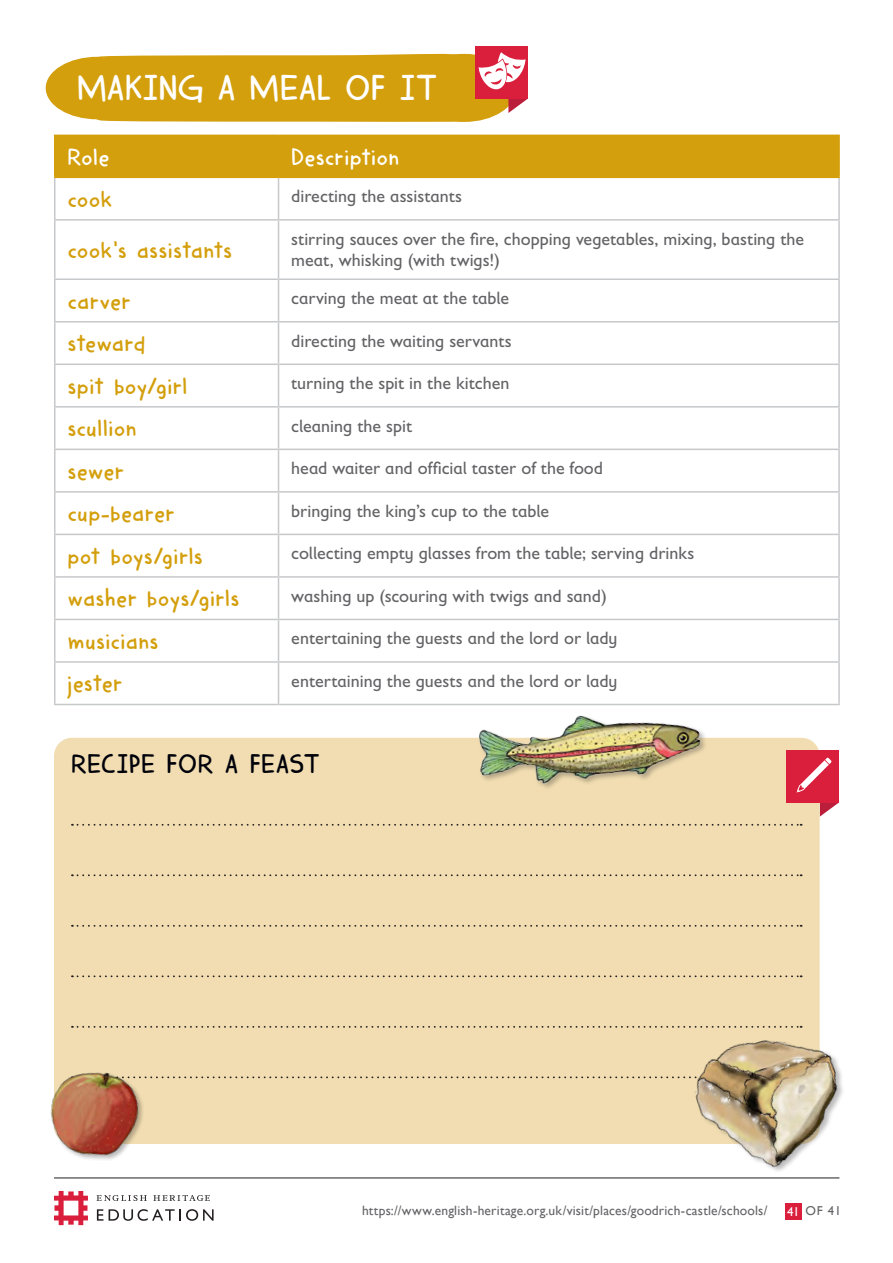
<style>
.page{position:relative;width:893px;height:1263px;background:#fff}
.page>*{position:absolute;margin:0;border:0;box-sizing:border-box;transform-origin:0 0}
.Page_heading{font:36px "Harimau Dua";letter-spacing:-.02em;color:#fff}
.Gill_Sans_Infant_MT{font:27px "Harimau Dua";letter-spacing:-.005em;color:#00010a}
.Gill_Sans_Infant_MT-2{font:24px "Harimau Dua";color:#d49f0c}
.Gill_Sans_Infant_MT-3{font:24px "Harimau Dua";letter-spacing:-.005em;color:#fff}
.Gill_Sans_Infant_MT-4{font:24px "Harimau Dua";letter-spacing:-.02em;color:#d49f0c}
.Body_copy{font:18px/21.6px "Gill Sans Infant Std";color:#636366}
.t1{font:13.5px "Gill Sans";letter-spacing:.015em;color:#636366}
.t2{font:12.9px "Gill Sans";color:#636366}
.s1{color:#fff}
</style>
<div class="page">
<hr style="left:54px;top:1177px;width:785px;height:1px;background:#231f20">
<svg style="left:96px;top:1195px;width:51px;height:6px"></svg>
<svg style="left:153px;top:1195px;width:57px;height:6px"></svg>
<svg style="left:54px;top:1191px;width:34px;height:34px"></svg>
<svg style="left:97px;top:1209px;width:6px;height:11px"></svg>
<svg style="left:109px;top:1209px;width:105px;height:12px"></svg>
<div style="left:785px;top:1203px;width:16px;height:16px;background:#da1f3d"></div>
<div style="left:46px;top:57px;width:103px;height:62px;background:#d49f0c;border-radius:50%"></div>
<div style="left:56px;top:136px;width:782px;height:41px;background:#d49f0c"></div>
<hr style="left:54px;top:178px;width:2px;height:41px;background:#c7c8ca">
<hr style="left:278px;top:178px;width:1px;height:41px;background:#c7c8ca">
<hr style="left:838px;top:178px;width:2px;height:41px;background:#c7c8ca">
<hr style="left:54px;top:219px;width:225px;height:2px;background:#c7c8ca">
<hr style="left:54px;top:221px;width:2px;height:57px;background:#c7c8ca">
<hr style="left:279px;top:219px;width:561px;height:2px;background:#c7c8ca">
<hr style="left:278px;top:221px;width:1px;height:57px;background:#c7c8ca">
<hr style="left:838px;top:221px;width:2px;height:57px;background:#c7c8ca">
<hr style="left:54px;top:278px;width:225px;height:2px;background:#c7c8ca">
<hr style="left:54px;top:280px;width:2px;height:41px;background:#c7c8ca">
<hr style="left:279px;top:278px;width:561px;height:2px;background:#c7c8ca">
<hr style="left:278px;top:280px;width:1px;height:41px;background:#c7c8ca">
<hr style="left:838px;top:280px;width:2px;height:41px;background:#c7c8ca">
<hr style="left:54px;top:321px;width:225px;height:1px;background:#c7c8ca">
<hr style="left:54px;top:322px;width:2px;height:42px;background:#c7c8ca">
<hr style="left:279px;top:321px;width:561px;height:1px;background:#c7c8ca">
<hr style="left:278px;top:322px;width:1px;height:42px;background:#c7c8ca">
<hr style="left:838px;top:322px;width:2px;height:42px;background:#c7c8ca">
<hr style="left:54px;top:364px;width:225px;height:1px;background:#c7c8ca">
<hr style="left:54px;top:365px;width:2px;height:41px;background:#c7c8ca">
<hr style="left:279px;top:364px;width:561px;height:1px;background:#c7c8ca">
<hr style="left:278px;top:365px;width:1px;height:41px;background:#c7c8ca">
<hr style="left:838px;top:365px;width:2px;height:41px;background:#c7c8ca">
<hr style="left:54px;top:406px;width:225px;height:2px;background:#c7c8ca">
<hr style="left:54px;top:408px;width:2px;height:41px;background:#c7c8ca">
<hr style="left:279px;top:406px;width:561px;height:2px;background:#c7c8ca">
<hr style="left:278px;top:408px;width:1px;height:41px;background:#c7c8ca">
<hr style="left:838px;top:408px;width:2px;height:41px;background:#c7c8ca">
<hr style="left:54px;top:449px;width:225px;height:1px;background:#c7c8ca">
<hr style="left:54px;top:450px;width:2px;height:41px;background:#c7c8ca">
<hr style="left:279px;top:449px;width:561px;height:1px;background:#c7c8ca">
<hr style="left:278px;top:450px;width:1px;height:41px;background:#c7c8ca">
<hr style="left:838px;top:450px;width:2px;height:41px;background:#c7c8ca">
<hr style="left:54px;top:491px;width:225px;height:2px;background:#c7c8ca">
<hr style="left:54px;top:493px;width:2px;height:41px;background:#c7c8ca">
<hr style="left:279px;top:491px;width:561px;height:2px;background:#c7c8ca">
<hr style="left:278px;top:493px;width:1px;height:41px;background:#c7c8ca">
<hr style="left:838px;top:493px;width:2px;height:41px;background:#c7c8ca">
<hr style="left:54px;top:534px;width:225px;height:1px;background:#c7c8ca">
<hr style="left:54px;top:535px;width:2px;height:41px;background:#c7c8ca">
<hr style="left:279px;top:534px;width:561px;height:1px;background:#c7c8ca">
<hr style="left:278px;top:535px;width:1px;height:41px;background:#c7c8ca">
<hr style="left:838px;top:535px;width:2px;height:41px;background:#c7c8ca">
<hr style="left:54px;top:576px;width:225px;height:2px;background:#c7c8ca">
<hr style="left:54px;top:578px;width:2px;height:41px;background:#c7c8ca">
<hr style="left:279px;top:576px;width:561px;height:2px;background:#c7c8ca">
<hr style="left:278px;top:578px;width:1px;height:41px;background:#c7c8ca">
<hr style="left:838px;top:578px;width:2px;height:41px;background:#c7c8ca">
<hr style="left:54px;top:619px;width:225px;height:1px;background:#c7c8ca">
<hr style="left:54px;top:620px;width:2px;height:41px;background:#c7c8ca">
<hr style="left:279px;top:619px;width:561px;height:1px;background:#c7c8ca">
<hr style="left:278px;top:620px;width:1px;height:41px;background:#c7c8ca">
<hr style="left:838px;top:620px;width:2px;height:41px;background:#c7c8ca">
<hr style="left:54px;top:661px;width:225px;height:2px;background:#c7c8ca">
<hr style="left:54px;top:663px;width:2px;height:41px;background:#c7c8ca">
<hr style="left:279px;top:661px;width:561px;height:2px;background:#c7c8ca">
<hr style="left:278px;top:663px;width:1px;height:41px;background:#c7c8ca">
<hr style="left:838px;top:663px;width:2px;height:41px;background:#c7c8ca">
<hr style="left:54px;top:704px;width:225px;height:1px;background:#c7c8ca">
<hr style="left:279px;top:704px;width:561px;height:1px;background:#c7c8ca">
<hr style="left:54px;top:135px;width:225px;height:1px;background:#d49f0c">
<hr style="left:54px;top:136px;width:2px;height:41px;background:#d49f0c">
<hr style="left:279px;top:135px;width:561px;height:1px;background:#d49f0c">
<hr style="left:278px;top:136px;width:1px;height:41px;background:#d49f0c">
<hr style="left:838px;top:136px;width:2px;height:41px;background:#d49f0c">
<hr style="left:54px;top:177px;width:225px;height:1px;background:#d49f0c">
<hr style="left:279px;top:177px;width:561px;height:1px;background:#d49f0c">
<div style="left:475px;top:47px;width:52px;height:52px;background:#da1f3d"></div>
<svg style="left:87px;top:52px;width:440px;height:70px"></svg>
<div style="left:54px;top:738px;width:766px;height:406px;background:#f1ddb1;border-radius:18px"></div>
<svg style="left:72px;top:824px;width:730px;height:2px"></svg>
<svg style="left:72px;top:874px;width:730px;height:2px"></svg>
<svg style="left:72px;top:925px;width:730px;height:2px"></svg>
<svg style="left:72px;top:975px;width:730px;height:2px"></svg>
<svg style="left:72px;top:1026px;width:607px;height:2px"></svg>
<svg style="left:152px;top:1076px;width:527px;height:2px"></svg>
<div style="left:787px;top:750px;width:52px;height:52px;background:#da1f3d"></div>
<svg style="left:797px;top:757px;width:42px;height:59px"></svg>
<img style="left:468px;top:703px;width:254px;height:123px">
<img style="left:50px;top:1072px;width:102px;height:88px">
<img style="left:679px;top:1013px;width:164px;height:166px">
<p class="Page_heading" style="left:77px;top:60px;width:363px">MAKING A MEAL OF IT</p>
<p class="Gill_Sans_Infant_MT-3" style="left:68px;top:138px;width:44px">Role</p>
<p class="Gill_Sans_Infant_MT-3" style="left:291px;top:138px;width:110px">Description</p>
<p class="Gill_Sans_Infant_MT-2" style="left:68px;top:180px;width:47px">cook</p>
<p class="Body_copy" style="left:291px;top:185px;width:172px">directing the assistants</p>
<p class="Gill_Sans_Infant_MT-2" style="left:68px;top:231px;width:166px">cook’s assistants</p>
<p class="Body_copy" style="left:291px;top:228px;width:514px">stirring sauces over the fire, chopping vegetables, mixing, basting the meat, whisking (with twigs!)</p>
<p class="Gill_Sans_Infant_MT-2" style="left:68px;top:282px;width:65px">carver</p>
<p class="Body_copy" style="left:291px;top:287px;width:219px">carving the meat at the table</p>
<p class="Gill_Sans_Infant_MT-4" style="left:68px;top:324px;width:80px">steward</p>
<p class="Body_copy" style="left:291px;top:330px;width:222px">directing the waiting servants</p>
<p class="Gill_Sans_Infant_MT-2" style="left:68px;top:367px;width:121px">spit boy/girl</p>
<p class="Body_copy" style="left:291px;top:372px;width:220px">turning the spit in the kitchen</p>
<p class="Gill_Sans_Infant_MT-2" style="left:68px;top:409px;width:71px">scullion</p>
<p class="Body_copy" style="left:291px;top:415px;width:122px">cleaning the spit</p>
<p class="Gill_Sans_Infant_MT-2" style="left:68px;top:452px;width:59px">sewer</p>
<p class="Body_copy" style="left:291px;top:457px;width:313px">head waiter and official taster of the food</p>
<p class="Gill_Sans_Infant_MT-2" style="left:68px;top:494px;width:109px">cup-bearer</p>
<p class="Body_copy" style="left:291px;top:500px;width:259px">bringing the king’s cup to the table</p>
<p class="Gill_Sans_Infant_MT-2" style="left:68px;top:537px;width:137px">pot boys/girls</p>
<p class="Body_copy" style="left:291px;top:542px;width:405px">collecting empty glasses from the table; serving drinks</p>
<p class="Gill_Sans_Infant_MT-2" style="left:68px;top:580px;width:174px">washer boys/girls</p>
<p class="Body_copy" style="left:291px;top:585px;width:317px">washing up (scouring with twigs and sand)</p>
<p class="Gill_Sans_Infant_MT-2" style="left:68px;top:622px;width:93px">musicians</p>
<p class="Body_copy" style="left:291px;top:627px;width:328px">entertaining the guests and the lord or lady</p>
<p class="Gill_Sans_Infant_MT-2" style="left:68px;top:665px;width:57px">jester</p>
<p class="Body_copy" style="left:291px;top:670px;width:328px">entertaining the guests and the lord or lady</p>
<p class="Gill_Sans_Infant_MT" style="left:71px;top:743px;width:251px">RECIPE FOR A FEAST</p>
<p class="t1" style="left:362px;top:1203px;width:407px">https://www.english-heritage.org.uk/visit/places/goodrich-castle/schools/</p>
<p class="t2" style="left:787px;top:1203px;width:56px"><span class="s1">41</span> OF 41</p>
</div>
